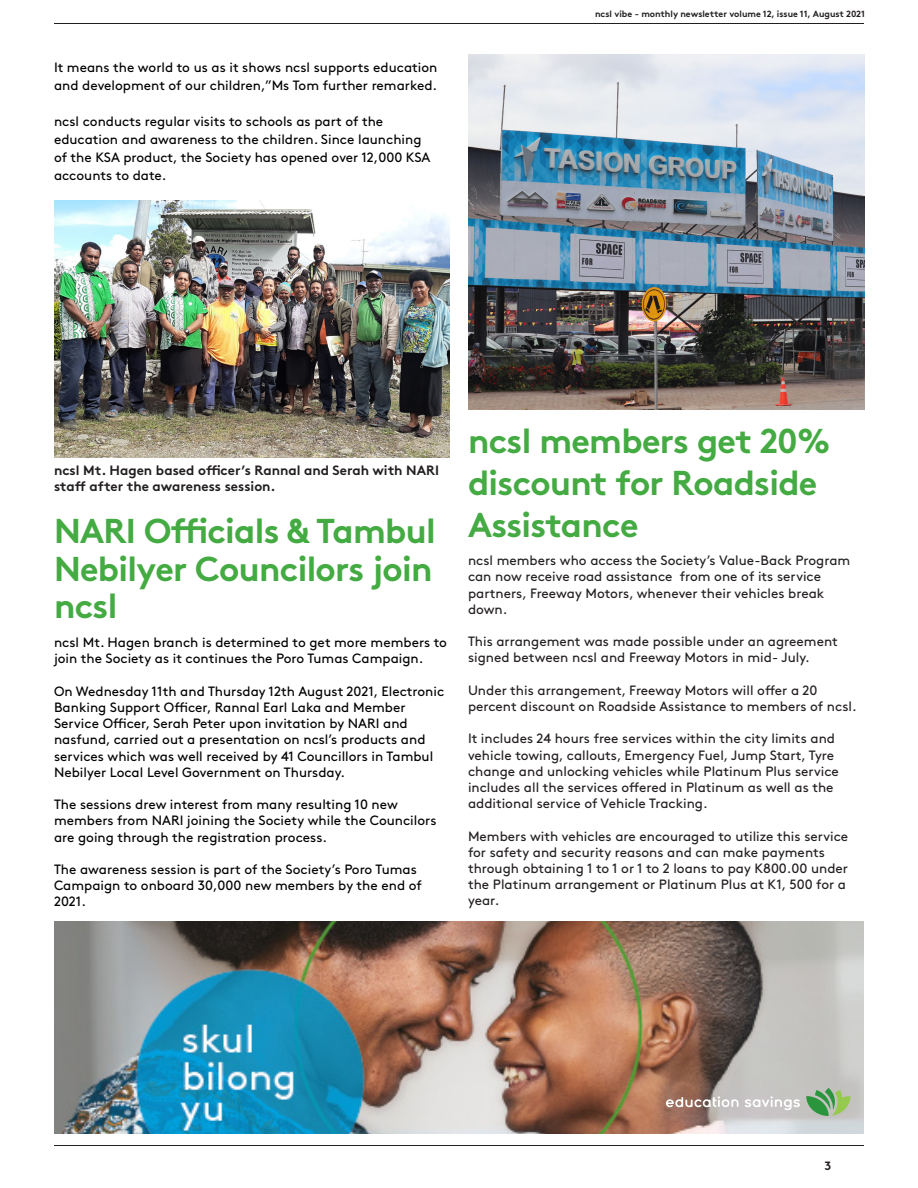
<style>
.page{position:relative;width:918px;height:1188px;background:#fff}
.page>*{position:absolute;margin:0;border:0;box-sizing:border-box;transform-origin:0 0}
.t1{font:700 34.5px/42px "Brown";letter-spacing:-.02em;color:#44aa42}
.t2{font:13.5px/16.2px "Brown";color:#000}
.t3{font:13.5px/16.2px "Brown";color:#231f20}
.t4{font:700 13.5px/16.2px "Brown";color:#231f20}
.t5{font:700 12px "Brown";color:#231f20}
.t6{font:700 9px "Brown";color:#231f20}
</style>
<div class="page">
<hr style="left:54px;top:23px;width:810px;height:1px;background:#231f20">
<hr style="left:54px;top:1145px;width:810px;height:1px;background:#231f20">
<img style="left:54px;top:200px;width:396px;height:257px">
<img style="left:468px;top:54px;width:397px;height:356px">
<img style="left:54px;top:922px;width:810px;height:212px">
<svg style="left:666px;top:1096px;width:73px;height:11px"></svg>
<svg style="left:745px;top:1096px;width:55px;height:14px"></svg>
<svg style="left:806px;top:1088px;width:45px;height:28px"></svg>
<p class="t2" style="left:54px;top:57px;width:385px;line-height:18px">It means the world to us as it shows ncsl supports education and development of our children,”Ms Tom further remarked.</p>
<p class="t2" style="left:54px;top:111px;width:378px;line-height:18px">ncsl conducts regular visits to schools as part of the education and awareness to the children. Since launching of the KSA product, the Society has opened over 12,000 KSA accounts to date.</p>
<p class="t6" style="left:595px;top:6px;width:271px">ncsl vibe - monthly newsletter volume 12, issue 11, August 2021</p>
<p class="t4" style="left:54px;top:460px;width:387px">ncsl Mt. Hagen based officer’s Rannal and Serah with NARI staff after the awareness session.</p>
<p class="t1" style="left:54px;top:506px;width:383px">NARI Officials &amp; Tambul</p>
<p class="t1" style="left:54px;top:544px;width:380px">Nebilyer Councilors join</p>
<p class="t1" style="left:54px;top:581px;width:65px">ncsl</p>
<p class="t2" style="left:54px;top:633px;width:395px">ncsl Mt. Hagen branch is determined to get more members to join the Society as it continues the Poro Tumas Campaign.</p>
<p class="t2" style="left:54px;top:682px;width:392px">On Wednesday 11th and Thursday 12th August 2021, Electronic Banking Support Officer, Rannal Earl Laka and Member Service Officer, Serah Peter upon invitation by NARI and nasfund, carried out a presentation on ncsl’s products and services which was well received by 41 Councillors in Tambul Nebilyer Local Level Government on Thursday.</p>
<p class="t2" style="left:54px;top:795px;width:384px">The sessions drew interest from many resulting 10 new members from NARI joining the Society while the Councilors are going through the registration process.</p>
<p class="t2" style="left:54px;top:860px;width:370px">The awareness session is part of the Society’s Poro Tumas<br>Campaign to onboard 30,000 new members by the end of<br>2021.</p>
<p class="t1" style="left:468px;top:417px;width:364px">ncsl members get 20% discount for Roadside<br>Assistance</p>
<p class="t3" style="left:468px;top:551px;width:384px">ncsl members who access the Society’s Value-Back Program can now receive road assistance from one of its service partners, Freeway Motors, whenever their vehicles break down.</p>
<p class="t3" style="left:468px;top:632px;width:371px">This arrangement was made possible under an agreement signed between ncsl and Freeway Motors in mid- July.</p>
<p class="t3" style="left:468px;top:681px;width:390px">Under this arrangement, Freeway Motors will offer a 20 percent discount on Roadside Assistance to members of ncsl.</p>
<p class="t3" style="left:468px;top:730px;width:373px">It includes 24 hours free services within the city limits and vehicle towing, callouts, Emergency Fuel, Jump Start, Tyre change and unlocking vehicles while Platinum Plus service includes all the services offered in Platinum as well as the additional service of Vehicle Tracking.</p>
<p class="t3" style="left:468px;top:827px;width:382px">Members with vehicles are encouraged to utilize this service for safety and security reasons and can make payments through obtaining 1 to 1 or 1 to 2 loans to pay K800.00 under the Platinum arrangement or Platinum Plus at K1, 500 for a year.</p>
<p class="t5" style="left:824px;top:1156px;width:8px">3</p>
</div>
